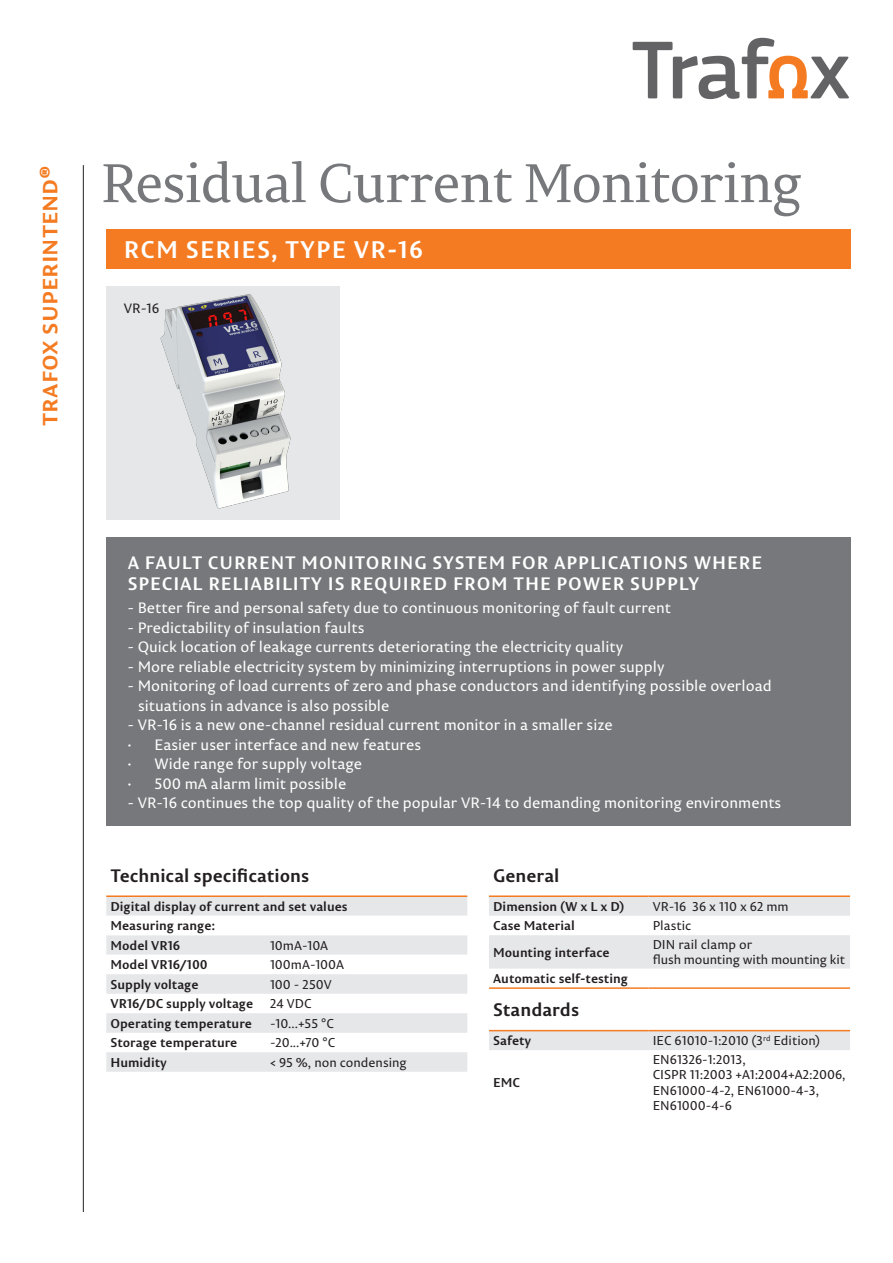
<style>
.page{position:relative;width:893px;height:1263px;background:#fff}
.page>*{position:absolute;margin:0;border:0;box-sizing:border-box;transform-origin:0 0}
.Otsikko1{font:54px "Permian Serif Typeface";letter-spacing:-.02em;color:#76787b}
.Otsikko2_valkea{font:700 24px "Permian Sans Typeface";letter-spacing:.05em;color:#fff}
.Otsikko_tuotekategor{font:700 24px "Permian Sans Typeface";color:#f47b21}
.Otsikko3_valkea{font:700 18px/21px "Permian Sans Typeface";letter-spacing:.05em;color:#fff}
.Väliotsikko{font:700 18px "Permian Sans Typeface";color:#231f20}
.t1{font:15px/19.5px "Permian Sans Typeface";color:#fff}
.Perusleipis{font:13.5px "Permian Sans Typeface";color:#231f20}
.Taulukko{font:700 12.75px "Permian Sans Typeface";color:#231f20}
.Body_text{font:12.75px/15.3px "Permian Sans Typeface";color:#231f20}
.Taulukko-2{font:12.75px "Permian Sans Typeface";color:#231f20}
.Body_text-2{font:700 12.75px "Permian Sans Typeface";color:#231f20}
</style>
<div class="page">
<svg style="left:633px;top:38px;width:216px;height:61px"></svg>
<img style="left:106px;top:286px;width:234px;height:234px">
<div style="left:106px;top:230px;width:744px;height:39px;background:#f47b21"></div>
<div style="left:106px;top:538px;width:744px;height:288px;background:#76787b"></div>
<hr style="left:83px;top:165px;width:1px;height:1047px;background:#231f20">
<svg style="left:106px;top:897px;width:361px;height:175px"></svg>
<hr style="left:106px;top:895px;width:160px;height:2px;background:#f47b21">
<hr style="left:266px;top:895px;width:201px;height:2px;background:#f47b21">
<svg style="left:489px;top:897px;width:361px;height:153px"></svg>
<hr style="left:489px;top:987px;width:159px;height:2px;background:#f47b21">
<hr style="left:648px;top:987px;width:202px;height:2px;background:#f47b21">
<hr style="left:489px;top:1030px;width:159px;height:1px;background:#f47b21">
<hr style="left:648px;top:1030px;width:202px;height:1px;background:#f47b21">
<hr style="left:489px;top:895px;width:159px;height:2px;background:#f47b21">
<hr style="left:648px;top:895px;width:202px;height:2px;background:#f47b21">
<p class="Otsikko_tuotekategor" style="left:28px;top:426px;width:262px;rotate:-90deg">trafox superintend®</p>
<p class="Otsikko1" style="left:101px;top:141px;width:702px">Residual Current Monitoring</p>
<p class="Otsikko2_valkea" style="left:124px;top:229px;width:300px">RCM SERIES, TYPE VR-16</p>
<p class="Perusleipis" style="left:124px;top:298px;width:37px">VR-16</p>
<p class="Otsikko3_valkea" style="left:128px;top:551px;width:636px">A FAULT CURRENT MONITORING SYSTEM FOR APPLICATIONS WHERE<br>SPECIAL RELIABILITY IS REQUIRED FROM THE POWER SUPPLY</p>
<p class="t1" style="left:128px;top:598px;width:545px">- Better fire and personal safety due to continuous monitoring of fault current</p>
<p class="t1" style="left:128px;top:617px;width:238px">- Predictability of insulation faults</p>
<p class="t1" style="left:128px;top:637px;width:497px">- Quick location of leakage currents deteriorating the electricity quality</p>
<p class="t1" style="left:128px;top:656px;width:538px">- More reliable electricity system by minimizing interruptions in power supply</p>
<p class="t1" style="left:138px;top:676px;width:635px;text-indent:-11px">- Monitoring of load currents of zero and phase conductors and identifying possible overload situations in advance is also possible</p>
<p class="t1" style="left:128px;top:715px;width:487px">- VR-16 is a new one-channel residual current monitor in a smaller size</p>
<p class="t1" style="left:128px;top:734px;width:295px">• Easier user interface and new features</p>
<p class="t1" style="left:128px;top:754px;width:236px">• Wide range for supply voltage</p>
<p class="t1" style="left:128px;top:773px;width:220px">• 500 mA alarm limit possible</p>
<p class="t1" style="left:128px;top:793px;width:655px">- VR-16 continues the top quality of the popular VR-14 to demanding monitoring environments</p>
<p class="Väliotsikko" style="left:111px;top:860px;width:200px">Technical specifications</p>
<p class="Taulukko" style="left:111px;top:895px;width:239px">Digital display of current and set values</p>
<p class="Body_text-2" style="left:111px;top:915px;width:106px">Measuring range:</p>
<p class="Body_text-2" style="left:111px;top:934px;width:71px">Model VR16</p>
<p class="Taulukko-2" style="left:270px;top:935px;width:60px">10mA-10A</p>
<p class="Body_text-2" style="left:111px;top:954px;width:99px">Model VR16/100</p>
<p class="Taulukko-2" style="left:270px;top:955px;width:76px">100mA-100A</p>
<p class="Taulukko" style="left:111px;top:973px;width:89px">Supply voltage</p>
<p class="Body_text" style="left:270px;top:976px;width:63px">100 - 250V</p>
<p class="Taulukko" style="left:111px;top:993px;width:144px">VR16/DC supply voltage</p>
<p class="Body_text" style="left:270px;top:996px;width:43px">24 VDC</p>
<p class="Taulukko" style="left:111px;top:1012px;width:143px">Operating temperature</p>
<p class="Body_text" style="left:270px;top:1015px;width:65px">-10...+55 °C</p>
<p class="Taulukko" style="left:111px;top:1032px;width:128px">Storage temperature</p>
<p class="Body_text" style="left:270px;top:1035px;width:67px">-20...+70 °C</p>
<p class="Taulukko" style="left:111px;top:1051px;width:58px">Humidity</p>
<p class="Body_text" style="left:270px;top:1054px;width:138px">&lt; 95 %, non condensing</p>
<p class="Väliotsikko" style="left:493px;top:860px;width:68px">General</p>
<p class="Body_text-2" style="left:493px;top:895px;width:132px">Dimension (W x L x D)</p>
<p class="Taulukko-2" style="left:653px;top:896px;width:138px">VR-16 36 x 110 x 62 mm</p>
<p class="Taulukko" style="left:493px;top:915px;width:83px">Case Material</p>
<p class="Taulukko-2" style="left:653px;top:916px;width:40px">Plastic</p>
<p class="Taulukko" style="left:493px;top:941px;width:118px">Mounting interface</p>
<p class="Taulukko-2" style="left:653px;top:935px;width:101px">DIN rail clamp or</p>
<p class="Body_text" style="left:653px;top:952px;width:194px">flush mounting with mounting kit</p>
<p class="Taulukko" style="left:493px;top:968px;width:136px">Automatic self-testing</p>
<p class="Väliotsikko" style="left:493px;top:994px;width:87px">Standards</p>
<p class="Taulukko" style="left:493px;top:1030px;width:40px">Safety</p>
<p class="Taulukko-2" style="left:653px;top:1031px;width:168px">IEC 61010-1:2010 (3<sup>rd</sup> Edition)</p>
<p class="Taulukko" style="left:493px;top:1071px;width:28px">EMC</p>
<p class="Body_text" style="left:653px;top:1051px;width:94px">EN61326-1:2013,</p>
<p class="Body_text" style="left:653px;top:1067px;width:194px">CISPR 11:2003 +A1:2004+A2:2006,</p>
<p class="Body_text" style="left:653px;top:1082px;width:168px">EN61000-4-2, EN61000-4-3,<br>EN61000-4-6</p>
</div>
